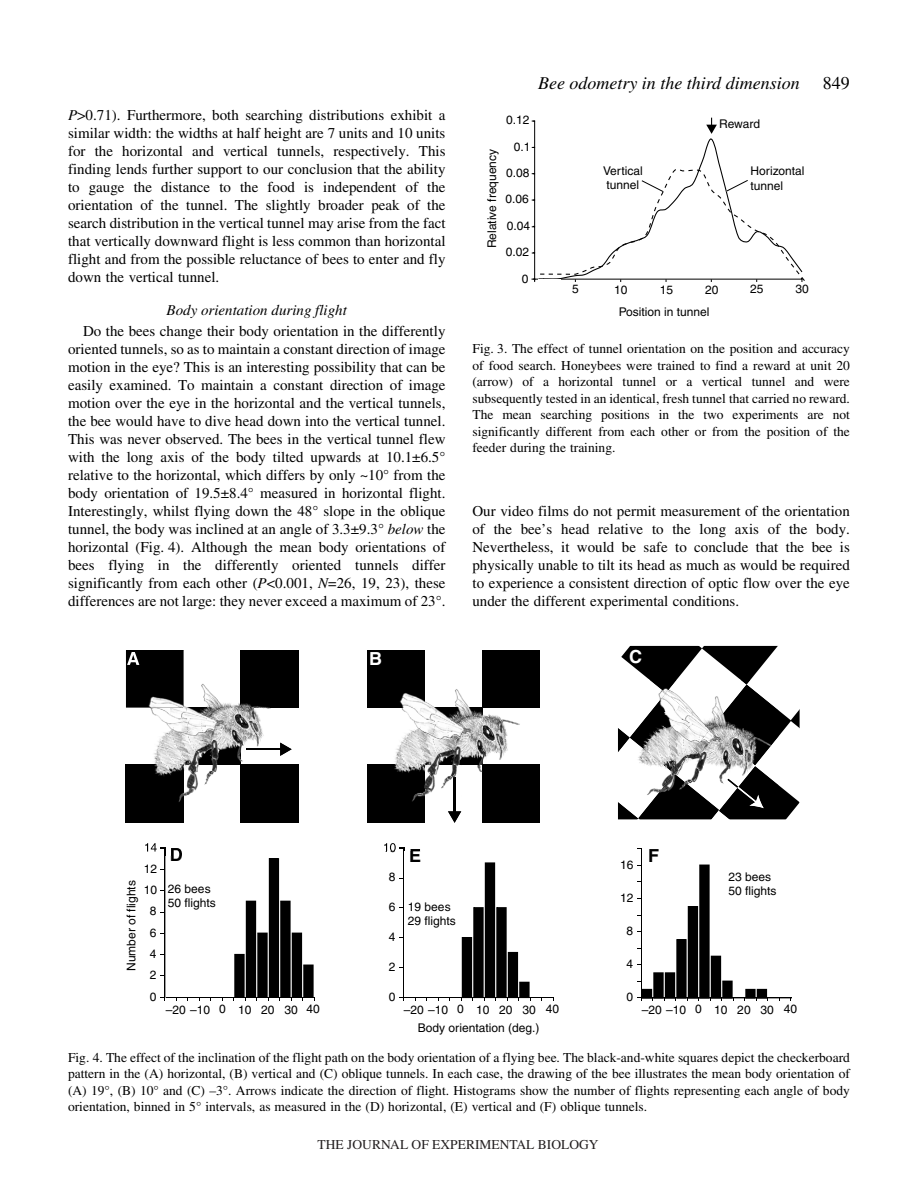
<style>
.page{position:relative;width:918px;height:1188px;background:#fff}
.page>*{position:absolute;margin:0;border:0;box-sizing:border-box;transform-origin:0 0}
.t1{font:italic 18px "Times";color:#000}
.t2{font:18px "Times";color:#000}
.t3{font:700 18px "Helvetica";color:#000}
.t4{font:700 18px "Helvetica";color:#fff}
.t5{font:15px/18px "Times";color:#000;text-align:justify}
.t6{font:italic 15px "Times";color:#000}
.t7{font:13.5px/16.5px "Times";color:#000;text-align:justify}
.t8{font:13.5px "Times";color:#231f20}
.t9{font:12px/14.4px "Helvetica";color:#000}
.s1{font-style:italic}
.s2{color:#fff}
</style>
<div class="page">
<svg style="left:532px;top:118px;width:273px;height:164px"></svg>
<div style="left:368px;top:650px;width:57px;height:57px;background:#000"></div>
<div style="left:482px;top:650px;width:58px;height:57px;background:#000"></div>
<hr style="left:164px;top:997px;width:151px;height:1px;background:#000">
<hr style="left:164px;top:848px;width:1px;height:150px;background:#000">
<svg style="left:233px;top:858px;width:82px;height:142px"></svg>
<hr style="left:403px;top:997px;width:151px;height:1px;background:#000">
<hr style="left:403px;top:848px;width:1px;height:150px;background:#000">
<svg style="left:461px;top:862px;width:70px;height:139px"></svg>
<svg style="left:553px;top:645px;width:247px;height:356px"></svg>
<img style="left:125px;top:650px;width:174px;height:206px">
<img style="left:126px;top:650px;width:57px;height:57px">
<img style="left:126px;top:765px;width:57px;height:57px">
<div style="left:241px;top:765px;width:57px;height:57px;background:#000"></div>
<img style="left:183px;top:707px;width:58px;height:58px">
<div style="left:241px;top:650px;width:57px;height:57px;background:#000"></div>
<img style="left:247px;top:749px;width:33px;height:1px">
<svg style="left:280px;top:743px;width:12px;height:13px"></svg>
<svg style="left:145px;top:843px;width:20px;height:13px"></svg>
<svg style="left:127px;top:652px;width:12px;height:13px"></svg>
<svg style="left:171px;top:848px;width:11px;height:8px"></svg>
<div style="left:219px;top:753px;width:5px;height:8px;background:#000"></div>
<img style="left:367px;top:665px;width:173px;height:185px">
<img style="left:368px;top:665px;width:57px;height:42px">
<img style="left:368px;top:765px;width:57px;height:57px">
<div style="left:482px;top:765px;width:58px;height:57px;background:#000"></div>
<img style="left:425px;top:707px;width:57px;height:58px">
<img style="left:482px;top:665px;width:58px;height:42px">
<img style="left:454px;top:778px;width:1px;height:33px">
<svg style="left:448px;top:811px;width:13px;height:12px"></svg>
<svg style="left:384px;top:843px;width:20px;height:7px"></svg>
<svg style="left:460px;top:760px;width:4px;height:5px"></svg>
<p class="t5" style="left:68px;top:107px;width:379px"><span class="s1">P</span>&gt;0.71). Furthermore, both searching distributions exhibit a similar width: the widths at half height are 7<span class="s2">·</span>units and 10<span class="s2">·</span>units for the horizontal and vertical tunnels, respectively. This finding lends further support to our conclusion that the ability to gauge the distance to the food is independent of the orientation of the tunnel. The slightly broader peak of the search distribution in the vertical tunnel may arise from the fact that vertically downward flight is less common than horizontal flight and from the possible reluctance of bees to enter and fly down the vertical tunnel.</p>
<p class="t6" style="left:167px;top:305px;width:182px">Body orientation during flight</p>
<p class="t5" style="left:68px;top:323px;width:379px;text-indent:15px">Do the bees change their body orientation in the differently oriented tunnels, so as to maintain a constant direction of image motion in the eye? This is an interesting possibility that can be easily examined. To maintain a constant direction of image motion over the eye in the horizontal and the vertical tunnels, the bee would have to dive head down into the vertical tunnel.<br>This was never observed. The bees in the vertical tunnel flew with the long axis of the body tilted upwards at 10.1±6.5° relative to the horizontal, which differs by only ~10° from the body orientation of 19.5±8.4° measured in horizontal flight.<br>Interestingly, whilst flying down the 48° slope in the oblique tunnel, the body was inclined at an angle of 3.3±9.3° <span class="s1">below</span> the horizontal (Fig.<span class="s2">·</span>4). Although the mean body orientations of bees flying in the differently oriented tunnels differ significantly from each other (<span class="s1">P</span>&lt;0.001, <span class="s1">N</span>=26, 19, 23), these differences are not large: they never exceed a maximum of 23°.</p>
<p class="t4" style="left:369px;top:652px;width:14px">B</p>
<p class="t1" style="left:538px;top:76px;width:263px">Bee odometry in the third dimension</p>
<p class="t2" style="left:823px;top:76px;width:28px">849</p>
<p class="t9" style="left:506px;top:114px;width:25px">0.12</p>
<p class="t9" style="left:506px;top:135px;width:26px;line-height:26.2px;text-align:right">0.1<br>0.08</p>
<p class="t9" style="left:486px;top:248px;width:101px;rotate:-90deg">Relative frequency</p>
<p class="t9" style="left:506px;top:193px;width:25px">0.06</p>
<p class="t9" style="left:507px;top:220px;width:25px">0.04</p>
<p class="t9" style="left:506px;top:246px;width:25px">0.02</p>
<p class="t9" style="left:522px;top:272px;width:8px">0</p>
<p class="t9" style="left:603px;top:165px;width:41px">Vertical tunnel</p>
<p class="t9" style="left:719px;top:118px;width:42px">Reward</p>
<p class="t9" style="left:751px;top:165px;width:56px">Horizontal tunnel</p>
<p class="t9" style="left:572px;top:283px;width:8px">5</p>
<p class="t9" style="left:614px;top:283px;width:15px">10</p>
<p class="t9" style="left:660px;top:283px;width:15px">15</p>
<p class="t9" style="left:705px;top:283px;width:15px">20</p>
<p class="t9" style="left:750px;top:283px;width:15px">25</p>
<p class="t9" style="left:796px;top:283px;width:15px">30</p>
<p class="t9" style="left:619px;top:305px;width:92px">Position in tunnel</p>
<p class="t7" style="left:472px;top:342px;width:379px">Fig.<span class="s2">·</span>3. The effect of tunnel orientation on the position and accuracy of food search. Honeybees were trained to find a reward at unit 20 (arrow) of a horizontal tunnel or a vertical tunnel and were subsequently tested in an identical, fresh tunnel that carried no reward.<br>The mean searching positions in the two experiments are not significantly different from each other or from the position of the feeder during the training.</p>
<p class="t5" style="left:472px;top:503px;width:379px">Our video films do not permit measurement of the orientation of the bee’s head relative to the long axis of the body.<br>Nevertheless, it would be safe to conclude that the bee is physically unable to tilt its head as much as would be required to experience a consistent direction of optic flow over the eye under the different experimental conditions.</p>
<p class="t4" style="left:629px;top:650px;width:14px">C</p>
<p class="t9" style="left:144px;top:863px;width:15px">12</p>
<p class="t9" style="left:125px;top:971px;width:92px;rotate:-90deg">Number of flights</p>
<p class="t9" style="left:144px;top:884px;width:15px">10</p>
<p class="t9" style="left:150px;top:905px;width:8px">8</p>
<p class="t9" style="left:150px;top:926px;width:8px">6</p>
<p class="t9" style="left:150px;top:948px;width:8px">4</p>
<p class="t9" style="left:150px;top:969px;width:8px">2</p>
<p class="t9" style="left:383px;top:841px;width:15px">10</p>
<p class="t3" style="left:170px;top:848px;width:14px">D</p>
<p class="t3" style="left:409px;top:849px;width:14px">E</p>
<p class="t3" style="left:648px;top:849px;width:12px">F</p>
<p class="t9" style="left:620px;top:858px;width:15px">16</p>
<p class="t9" style="left:168px;top:883px;width:50px">26 bees<br>50 flights</p>
<p class="t9" style="left:389px;top:871px;width:8px">8</p>
<p class="t9" style="left:389px;top:901px;width:8px">6</p>
<p class="t9" style="left:389px;top:931px;width:8px">4</p>
<p class="t9" style="left:389px;top:961px;width:8px">2</p>
<p class="t9" style="left:408px;top:901px;width:50px">19 bees<br>29 flights</p>
<p class="t9" style="left:620px;top:892px;width:15px">12</p>
<p class="t9" style="left:626px;top:925px;width:8px">8</p>
<p class="t9" style="left:626px;top:958px;width:8px">4</p>
<p class="t9" style="left:728px;top:871px;width:50px">23 bees<br>50 flights</p>
<p class="t9" style="left:150px;top:990px;width:8px">0</p>
<p class="t9" style="left:389px;top:990px;width:8px">0</p>
<p class="t9" style="left:626px;top:991px;width:8px">0</p>
<p class="t9" style="left:219px;top:1003px;width:57px">0 10 20</p>
<p class="t9" style="left:306px;top:1003px;width:15px">40</p>
<p class="t9" style="left:404px;top:1003px;width:46px">–20 –10</p>
<p class="t9" style="left:522px;top:1003px;width:15px">30</p>
<p class="t9" style="left:457px;top:1003px;width:57px">0 10 20</p>
<p class="t9" style="left:546px;top:1003px;width:15px">40</p>
<p class="t9" style="left:642px;top:1003px;width:46px">–20 –10</p>
<p class="t9" style="left:760px;top:1003px;width:15px">30</p>
<p class="t9" style="left:695px;top:1003px;width:57px">0 10 20</p>
<p class="t9" style="left:784px;top:1003px;width:15px">40</p>
<p class="t9" style="left:166px;top:1003px;width:46px">–20 –10</p>
<p class="t9" style="left:284px;top:1003px;width:15px">30</p>
<p class="t9" style="left:418px;top:1022px;width:123px">Body orientation (deg.)</p>
<p class="t7" style="left:68px;top:1050px;width:783px">Fig.<span class="s2">·</span>4. The effect of the inclination of the flight path on the body orientation of a flying bee. The black-and-white squares depict the checkerboard pattern in the (A) horizontal, (B) vertical and (C) oblique tunnels. In each case, the drawing of the bee illustrates the mean body orientation of (A) 19°, (B) 10° and (C) –3°. Arrows indicate the direction of flight. Histograms show the number of flights representing each angle of body orientation, binned in 5° intervals, as measured in the (D) horizontal, (E) vertical and (F) oblique tunnels.</p>
<p class="t8" style="left:318px;top:1137px;width:282px">THE JOURNAL OF EXPERIMENTAL BIOLOGY</p>
</div>
